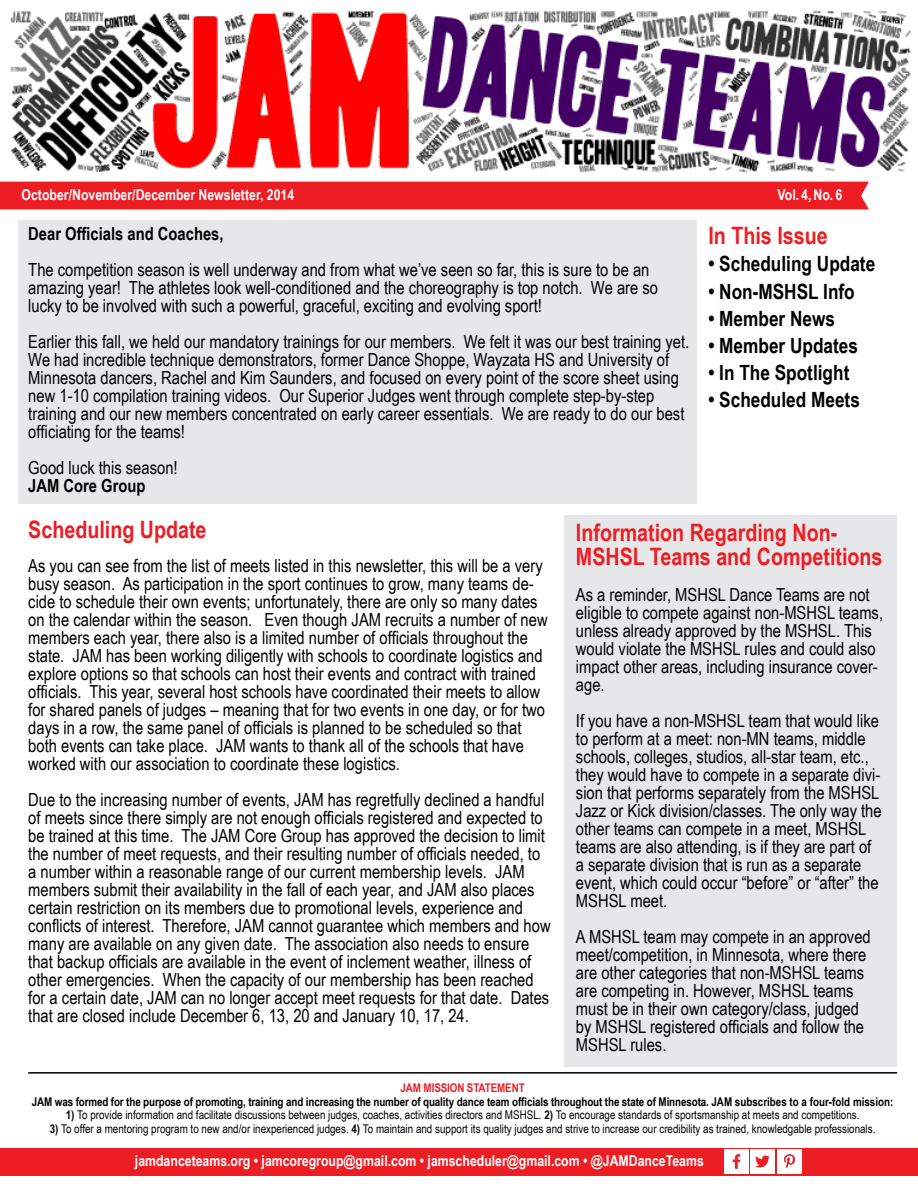
<style>
.page{position:relative;width:918px;height:1188px;background:#fff}
.page>*{position:absolute;margin:0;border:0;box-sizing:border-box;transform-origin:0 0}
.t1{font:700 24px/24px "Arial Narrow";color:#ed1d24}
.t2{font:700 21px "Arial Narrow";color:#000}
.t3{font:18px/18px "Arial Narrow";color:#000}
.t4{font:700 18px "Arial Narrow";color:#000}
.t5{font:700 15px "Arial Narrow";color:#fff}
.t6{font:12px "Arial Narrow";color:#000}
.t7{font:700 12px "Arial Narrow";letter-spacing:-.01em;color:#000}
.t8{font:700 12px "Arial Narrow";letter-spacing:-.01em;color:#ed1d24}
.s1{font-weight:700}
</style>
<div class="page">
<div style="left:19px;top:220px;width:678px;height:283px;background:#e6e7e8"></div>
<hr style="left:28px;top:1072px;width:869px;height:2px;background:#000">
<img style="left:0;top:10px;width:911px;height:172px">
<div style="left:0;top:182px;width:869px;height:27px;background:#ed1d24"></div>
<div style="left:0;top:1148px;width:918px;height:28px;background:#ed1d24"></div>
<img style="left:751px;top:1150px;width:24px;height:24px">
<img style="left:777px;top:1150px;width:24px;height:24px">
<img style="left:724px;top:1150px;width:24px;height:24px">
<div style="left:565px;top:515px;width:332px;height:552px;background:#e6e7e8"></div>
<p class="t5" style="left:22px;top:183px;width:274px">October/November/December Newsletter, 2014</p>
<p class="t5" style="left:778px;top:183px;width:66px">Vol. 4, No. 6</p>
<p class="t4" style="left:28px;top:220px;width:197px">Dear Officials and Coaches,</p>
<p class="t3" style="left:28px;top:260px;width:631px">The competition season is well underway and from what we’ve seen so far, this is sure to be an amazing year! The athletes look well-conditioned and the choreography is top notch. We are so lucky to be involved with such a powerful, graceful, exciting and evolving sport!</p>
<p class="t3" style="left:28px;top:332px;width:663px">Earlier this fall, we held our mandatory trainings for our members. We felt it was our best training yet.<br>We had incredible technique demonstrators, former Dance Shoppe, Wayzata HS and University of Minnesota dancers, Rachel and Kim Saunders, and focused on every point of the score sheet using new 1-10 compilation training videos. Our Superior Judges went through complete step-by-step training and our new members concentrated on early career essentials. We are ready to do our best officiating for the teams!</p>
<p class="t3" style="left:28px;top:458px;width:151px">Good luck this season!</p>
<p class="t4" style="left:28px;top:472px;width:119px">JAM Core Group</p>
<h1 class="t1" style="left:708px;top:223px;width:121px">In This Issue</h1>
<p class="t2" style="left:708px;top:248px;width:168px">• Scheduling Update</p>
<p class="t2" style="left:708px;top:275px;width:148px">• Non-MSHSL Info</p>
<p class="t2" style="left:708px;top:302px;width:128px">• Member News</p>
<p class="t2" style="left:708px;top:329px;width:151px">• Member Updates</p>
<p class="t2" style="left:708px;top:356px;width:142px">• In The Spotlight</p>
<p class="t2" style="left:708px;top:383px;width:153px">• Scheduled Meets</p>
<h1 class="t1" style="left:28px;top:516px;width:180px">Scheduling Update</h1>
<p class="t3" style="left:28px;top:556px;width:521px">As you can see from the list of meets listed in this newsletter, this will be a very busy season. As participation in the sport continues to grow, many teams de&shy;cide to schedule their own events; unfortunately, there are only so many dates on the calendar within the season. Even though JAM recruits a number of new members each year, there also is a limited number of officials throughout the state. JAM has been working diligently with schools to coordinate logistics and explore options so that schools can host their events and contract with trained officials. This year, several host schools have coordinated their meets to allow for shared panels of judges – meaning that for two events in one day, or for two days in a row, the same panel of officials is planned to be scheduled so that both events can take place. JAM wants to thank all of the schools that have worked with our association to coordinate these logistics.</p>
<p class="t3" style="left:28px;top:790px;width:524px">Due to the increasing number of events, JAM has regretfully declined a handful of meets since there simply are not enough officials registered and expected to be trained at this time. The JAM Core Group has approved the decision to limit the number of meet requests, and their resulting number of officials needed, to a number within a reasonable range of our current membership levels. JAM members submit their availability in the fall of each year, and JAM also places certain restriction on its members due to promotional levels, experience and conflicts of interest. Therefore, JAM cannot guarantee which members and how many are available on any given date. The association also needs to ensure that backup officials are available in the event of inclement weather, illness of other emergencies. When the capacity of our membership has been reached for a certain date, JAM can no longer accept meet requests for that date. Dates that are closed include December 6, 13, 20 and January 10, 17, 24.</p>
<h1 class="t1" style="left:576px;top:519px;width:308px">Information Regarding Non-<br>MSHSL Teams and Competitions</h1>
<p class="t3" style="left:576px;top:585px;width:309px">As a reminder, MSHSL Dance Teams are not eligible to compete against non-MSHSL teams, unless already approved by the MSHSL. This would violate the MSHSL rules and could also impact other areas, including insurance cover&shy;age.</p>
<p class="t3" style="left:576px;top:711px;width:307px">If you have a non-MSHSL team that would like to perform at a meet: non-MN teams, middle schools, colleges, studios, all-star team, etc., they would have to compete in a separate divi&shy;sion that performs separately from the MSHSL Jazz or Kick division/classes. The only way the other teams can compete in a meet, MSHSL teams are also attending, is if they are part of a separate division that is run as a separate event, which could occur “before” or “after” the MSHSL meet.</p>
<p class="t3" style="left:576px;top:927px;width:296px">A MSHSL team may compete in an approved meet/competition, in Minnesota, where there are other categories that non-MSHSL teams are competing in. However, MSHSL teams must be in their own category/class, judged by MSHSL registered officials and follow the MSHSL rules.</p>
<p class="t8" style="left:401px;top:1079px;width:126px">JAM MISSION STATEMENT</p>
<p class="t7" style="left:32px;top:1092px;width:863px">JAM was formed for the purpose of promoting, training and increasing the number of quality dance team officials throughout the state of Minnesota. JAM subscribes to a four-fold mission:</p>
<p class="t6" style="left:66px;top:1106px;width:795px"><span class="s1">1)</span> To provide information and facilitate discussions between judges, coaches, activities directors and MSHSL. <span class="s1">2)</span> To encourage standards of sportsmanship at meets and competitions.</p>
<p class="t6" style="left:50px;top:1120px;width:827px"><span class="s1">3)</span> To offer a mentoring program to new and/or inexperienced judges. <span class="s1">4)</span> To maintain and support its quality judges and strive to increase our credibility as trained, knowledgable professionals.</p>
<p class="t5" style="left:135px;top:1150px;width:570px">jamdanceteams.org • jamcoregroup@gmail.com • jamscheduler@gmail.com • @JAMDanceTeams</p>
</div>
